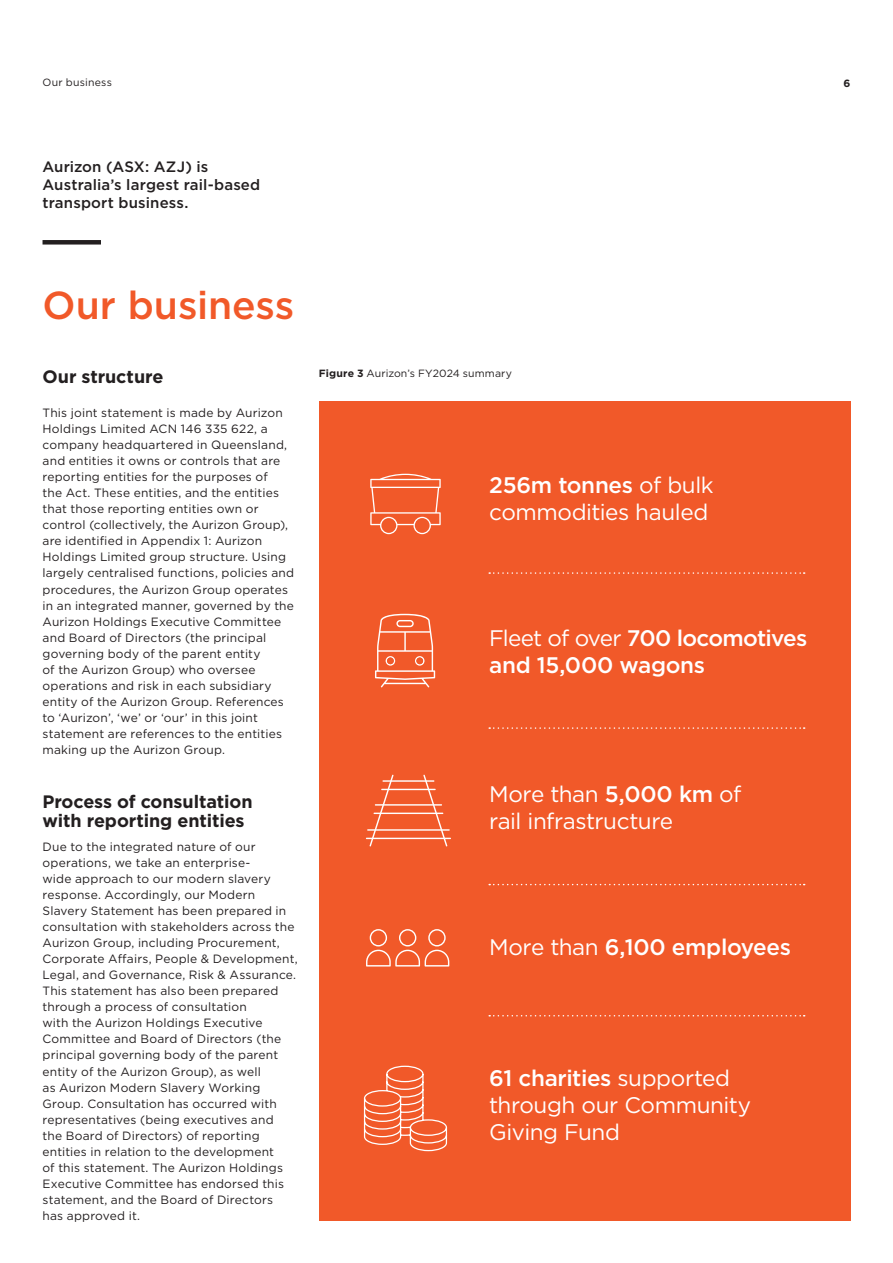
<style>
.page{position:relative;width:893px;height:1263px;background:#fff}
.page>*{position:absolute;margin:0;border:0;box-sizing:border-box;transform-origin:0 0}
.t1{font:500 39px "Gotham";color:#f15929}
.t2{font:22.5px/27px "Gotham";letter-spacing:-.02em;color:#fff}
.t3{font:500 22.5px/27px "Gotham";letter-spacing:-.02em;color:#fff}
.t4{font:700 18px/19.5px "Gotham";letter-spacing:-.005em;color:#231f20}
.t5{font:500 15px/18px "Gotham";letter-spacing:.01em;color:#231f20}
.t6{font:12px/16px "Gotham";letter-spacing:.015em;color:#231f20}
.t7{font:10.5px "Gotham";letter-spacing:.015em;color:#231f20}
.t8{font:700 10.5px "Gotham";color:#231f20}
.s1{font-weight:700}
.s2{font-weight:500}
.s3{font-weight:400}
</style>
<div class="page">
<div style="left:43px;top:240px;width:58px;height:5px;background:#231f20"></div>
<div style="left:319px;top:401px;width:531px;height:819px;background:#f15929"></div>
<svg style="left:363px;top:1065px;width:85px;height:87px"></svg>
<svg style="left:489px;top:572px;width:316px;height:2px"></svg>
<svg style="left:489px;top:727px;width:316px;height:2px"></svg>
<svg style="left:489px;top:884px;width:316px;height:1px"></svg>
<svg style="left:489px;top:1015px;width:316px;height:1px"></svg>
<svg style="left:370px;top:474px;width:71px;height:60px"></svg>
<svg style="left:375px;top:614px;width:60px;height:73px"></svg>
<svg style="left:369px;top:775px;width:25px;height:71px"></svg>
<svg style="left:423px;top:775px;width:24px;height:71px"></svg>
<hr style="left:382px;top:780px;width:52px;height:2px;background:#fff">
<hr style="left:381px;top:789px;width:55px;height:1px;background:#fff">
<hr style="left:375px;top:804px;width:67px;height:2px;background:#fff">
<hr style="left:374px;top:813px;width:69px;height:1px;background:#fff">
<hr style="left:367px;top:829px;width:83px;height:2px;background:#fff">
<hr style="left:366px;top:838px;width:85px;height:1px;background:#fff">
<svg style="left:366px;top:929px;width:83px;height:37px"></svg>
<p class="t7" style="left:43px;top:76px;width:71px">Our business</p>
<p class="t8" style="left:843px;top:76px;width:8px">6</p>
<p class="t5" style="left:43px;top:157px;width:219px">Aurizon (ASX: AZJ) is<br>Australia’s largest rail-based transport business.</p>
<p class="t1" style="left:43px;top:280px;width:253px">Our business</p>
<p class="t4" style="left:43px;top:367px;width:123px">Our structure</p>
<p class="t6" style="left:43px;top:404px;width:253px">This joint statement is made by Aurizon Holdings Limited ACN 146 335 622, a company headquartered in Queensland, and entities it owns or controls that are reporting entities for the purposes of<br>the Act. These entities, and the entities that those reporting entities own or control (collectively, the Aurizon Group), are identified in Appendix 1: Aurizon Holdings Limited group structure. Using largely centralised functions, policies and procedures, the Aurizon Group operates in an integrated manner, governed by the Aurizon Holdings Executive Committee and Board of Directors (the principal governing body of the parent entity<br>of the Aurizon Group) who oversee operations and risk in each subsidiary entity of the Aurizon Group. References to ‘Aurizon’, ‘we’ or ‘our’ in this joint statement are references to the entities making up the Aurizon Group.</p>
<p class="t4" style="left:43px;top:791px;width:212px">Process of consultation with reporting entities</p>
<p class="t6" style="left:43px;top:838px;width:257px">Due to the integrated nature of our operations, we take an enterprise-<br>wide approach to our modern slavery response. Accordingly, our Modern Slavery Statement has been prepared in consultation with stakeholders across the Aurizon Group, including Procurement, Corporate Affairs, People &amp; Development, Legal, and Governance, Risk &amp; Assurance.<br>This statement has also been prepared through a process of consultation<br>with the Aurizon Holdings Executive Committee and Board of Directors (the principal governing body of the parent entity of the Aurizon Group), as well<br>as Aurizon Modern Slavery Working Group. Consultation has occurred with representatives (being executives and<br>the Board of Directors) of reporting entities in relation to the development<br>of this statement. The Aurizon Holdings Executive Committee has endorsed this statement, and the Board of Directors<br>has approved it.</p>
<p class="t7" style="left:319px;top:366px;width:195px"><span class="s1">Figure 3</span> Aurizon’s FY2024 summary</p>
<p class="t2" style="left:489px;top:471px;width:226px"><span class="s2">256m tonnes</span> of bulk commodities hauled</p>
<p class="t3" style="left:489px;top:624px;width:320px"><span class="s3">Fleet of over</span> 700 locomotives and 15,000 wagons</p>
<p class="t2" style="left:489px;top:780px;width:254px">More than <span class="s2">5,000 km</span> of rail infrastructure</p>
<p class="t3" style="left:489px;top:933px;width:303px"><span class="s3">More than</span> 6,100 employees</p>
<p class="t2" style="left:489px;top:1064px;width:263px"><span class="s2">61 charities</span> supported through our Community<br>Giving Fund</p>
</div>
